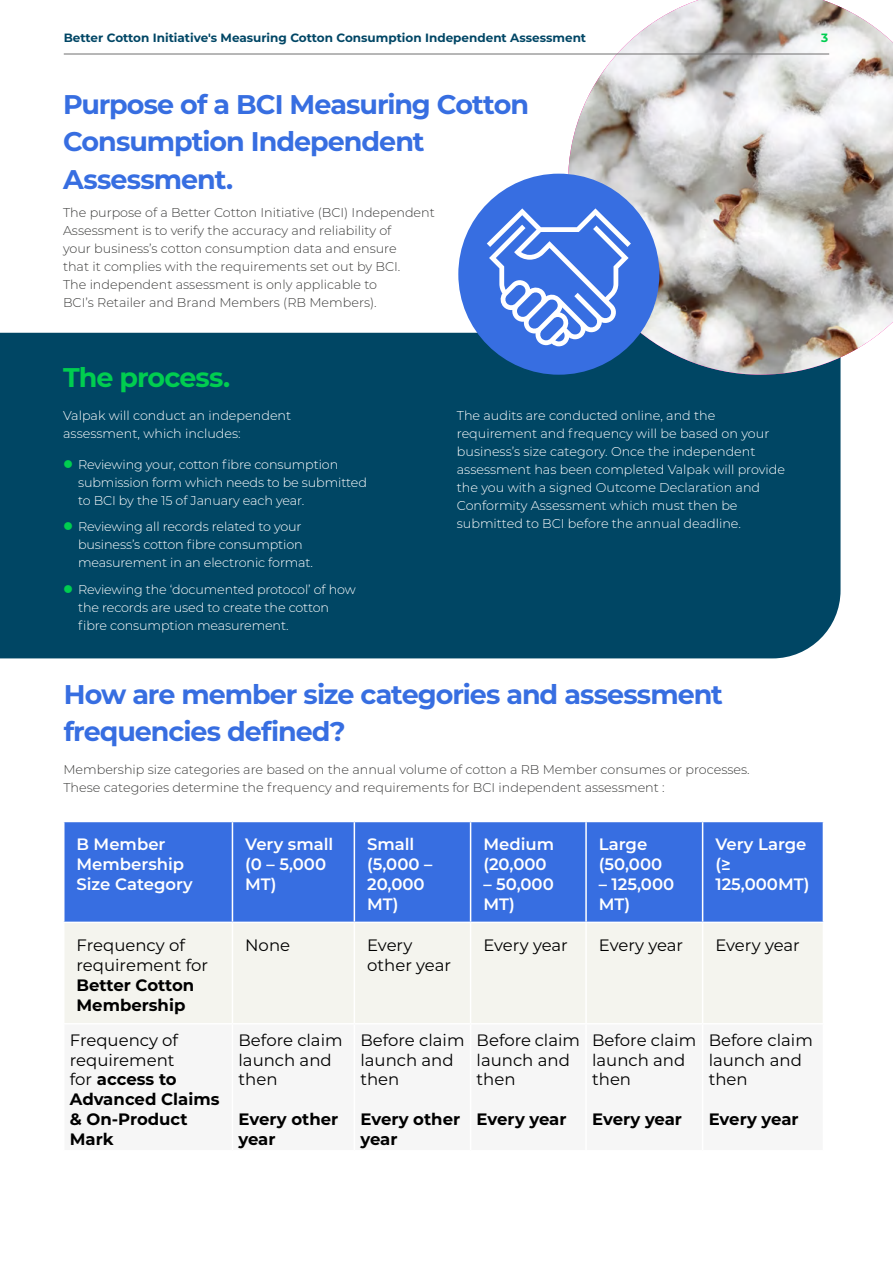
<style>
.page{position:relative;width:893px;height:1263px;background:#fff}
.page>*{position:absolute;margin:0;border:0;box-sizing:border-box;transform-origin:0 0}
.t1{font:700 27px/37.5px "Montserrat";letter-spacing:-.035em;color:#376ee1}
.t2{font:700 27px "Montserrat";letter-spacing:-.035em;color:#00cd50}
.t3{font:16.5px/19.8px "Montserrat";color:#000}
.t4{font:700 16.5px/19.8px "Montserrat";color:#000}
.t5{font:600 16.5px/19.8px "Montserrat";color:#fff}
.t6{font:300 12.75px/18px "Montserrat";letter-spacing:-.01em;color:#fff}
.t7{font:300 12.75px/18px "Montserrat";color:#3c3c3b}
.t8{font:700 12px "Montserrat";color:#004665}
.t9{font:700 12px "Montserrat";color:#00cd50}
.s1{font-weight:400}
</style>
<div class="page">
<div style="left:0;top:333px;width:840px;height:325px;background:#004664"></div>
<img style="left:568px;top:0;width:325px;height:375px">
<div style="left:458px;top:174px;width:201px;height:201px;background:#376ee1;border-radius:50%"></div>
<div style="left:64px;top:822px;width:759px;height:100px;background:#376ee1"></div>
<div style="left:65px;top:923px;width:758px;height:100px;background:#f4f4ee"></div>
<hr style="left:232px;top:822px;width:1px;height:100px;background:#fff">
<hr style="left:354px;top:822px;width:1px;height:100px;background:#fff">
<hr style="left:470px;top:822px;width:1px;height:100px;background:#fff">
<hr style="left:585px;top:822px;width:2px;height:100px;background:#fff">
<hr style="left:702px;top:822px;width:1px;height:100px;background:#fff">
<hr style="left:232px;top:923px;width:1px;height:100px;background:#fff">
<hr style="left:354px;top:923px;width:1px;height:100px;background:#fff">
<hr style="left:470px;top:923px;width:1px;height:100px;background:#fff">
<hr style="left:585px;top:923px;width:2px;height:100px;background:#fff">
<hr style="left:702px;top:923px;width:1px;height:100px;background:#fff">
<svg style="left:487px;top:208px;width:144px;height:138px"></svg>
<hr style="left:64px;top:54px;width:765px;height:1px;background:#706f6f">
<svg style="left:64px;top:460px;width:8px;height:8px"></svg>
<svg style="left:64px;top:522px;width:8px;height:8px"></svg>
<svg style="left:64px;top:585px;width:8px;height:8px"></svg>
<p class="t8" style="left:64px;top:30px;width:524px">Better Cotton Initiative's Measuring Cotton Consumption Independent Assessment</p>
<p class="t9" style="left:821px;top:30px;width:9px">3</p>
<h1 class="t1" style="left:63px;top:84px;width:468px">Purpose of a BCI Measuring Cotton<br>Consumption Independent<br>Assessment.</h1>
<p class="t7" style="left:63px;top:203px;width:373px">The purpose of a Better Cotton Initiative (BCI) Independent Assessment is to verify the accuracy and reliability of<br>your business’s cotton consumption data and ensure<br>that it complies with the requirements set out by BCI.<br>The independent assessment is only applicable to<br>BCI’s Retailer and Brand Members (RB Members).</p>
<h1 class="t2" style="left:63px;top:358px;width:169px">The process.</h1>
<p class="t6" style="left:63px;top:406px;width:230px">Valpak will conduct an independent assessment, which includes:</p>
<p class="t6" style="left:78px;top:455px;width:290px">Reviewing your, cotton fibre consumption submission form which needs to be submitted to BCI by the 15 of January each year.</p>
<p class="t6" style="left:78px;top:517px;width:237px">Reviewing all records related to your business’s cotton fibre consumption measurement in an electronic format.</p>
<p class="t6" style="left:78px;top:580px;width:279px">Reviewing the ‘documented protocol’ of how the records are used to create the cotton fibre consumption measurement.</p>
<p class="t6" style="left:457px;top:406px;width:330px">The audits are conducted online, and the requirement and frequency will be based on your business’s size category. Once the independent assessment has been completed Valpak will provide the you with a signed Outcome Declaration and Conformity Assessment which must then be submitted to BCI before the annual deadline.</p>
<h1 class="t1" style="left:64px;top:674px;width:661px">How are member size categories and assessment frequencies defined?</h1>
<p class="t7" style="left:63px;top:760px;width:688px">Membership size categories are based on the annual volume of cotton a RB Member consumes or processes.<br>These categories determine the frequency and requirements for BCI independent assessment :</p>
<p class="t5" style="left:77px;top:834px;width:118px">B Member<br>Membership<br>Size Category</p>
<p class="t5" style="left:245px;top:834px;width:90px">Very small (0 – 5,000<br>MT)</p>
<p class="t5" style="left:367px;top:834px;width:67px">Small (5,000 –<br>20,000<br>MT)</p>
<p class="t5" style="left:483px;top:834px;width:72px">Medium (20,000</p>
<p class="t5" style="left:483px;top:873px;width:72px">– 50,000<br>MT)</p>
<p class="t5" style="left:599px;top:834px;width:65px">Large (50,000</p>
<p class="t5" style="left:599px;top:873px;width:77px">– 125,000<br>MT)</p>
<p class="t5" style="left:715px;top:834px;width:96px">Very Large (≥<br>125,000MT)</p>
<p class="t3" style="left:77px;top:935px;width:133px">Frequency of requirement for</p>
<p class="t4" style="left:77px;top:974px;width:119px">Better Cotton<br>Membership</p>
<p class="t3" style="left:245px;top:935px;width:46px">None</p>
<p class="t3" style="left:367px;top:935px;width:85px">Every other year</p>
<p class="t3" style="left:483px;top:935px;width:86px">Every year</p>
<p class="t3" style="left:599px;top:935px;width:86px">Every year</p>
<p class="t3" style="left:715px;top:935px;width:86px">Every year</p>
<p class="t4" style="left:70px;top:1029px;width:151px"><span class="s1">Frequency of requirement<br>for</span> access to<br>Advanced Claims &amp; On-Product<br>Mark</p>
<p class="t3" style="left:238px;top:1029px;width:106px">Before claim launch and then</p>
<p class="t4" style="left:238px;top:1108px;width:101px">Every other year</p>
<p class="t3" style="left:360px;top:1029px;width:106px">Before claim launch and then</p>
<p class="t4" style="left:360px;top:1108px;width:101px">Every other year</p>
<p class="t3" style="left:477px;top:1029px;width:105px">Before claim launch and then</p>
<p class="t4" style="left:477px;top:1108px;width:91px">Every year</p>
<p class="t3" style="left:592px;top:1029px;width:106px">Before claim launch and then</p>
<p class="t4" style="left:592px;top:1108px;width:91px">Every year</p>
<p class="t3" style="left:709px;top:1029px;width:106px">Before claim launch and then</p>
<p class="t4" style="left:709px;top:1108px;width:91px">Every year</p>
</div>
